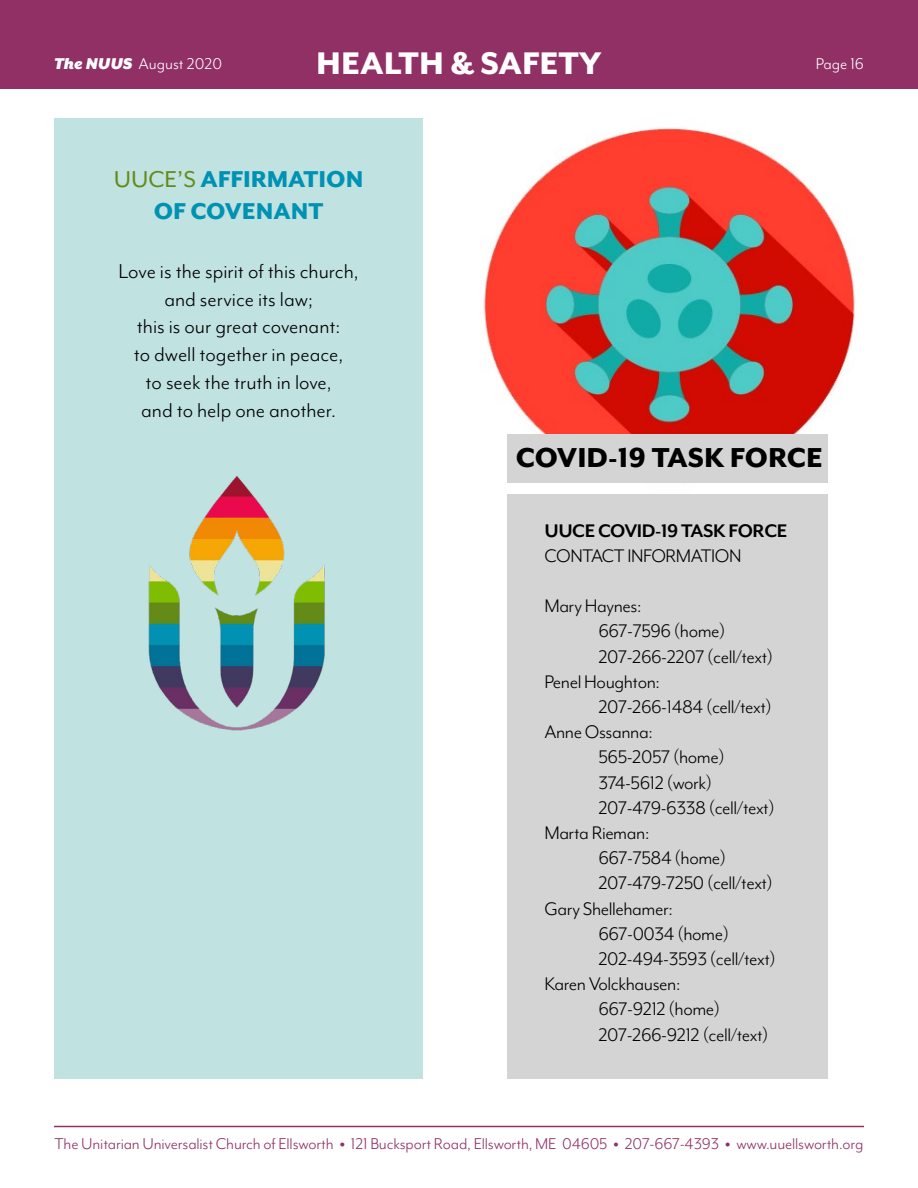
<style>
.page{position:relative;width:918px;height:1188px;background:#fff}
.page>*{position:absolute;margin:0;border:0;box-sizing:border-box;transform-origin:0 0}
.t1{font:800 36px "Mr Eaves Mod OT";color:#fff}
.t2{font:800 31.5px "Mr Eaves Mod OT";color:#000}
.t3{font:800 26.4px/31.7px "Mr Eaves Mod OT";color:#0092b3;text-align:center}
.t4{font:23.1px/27.8px "Mr Eaves Mod OT";color:#000;text-align:center}
.t5{font:21px "Mr Eaves Mod OT";letter-spacing:-.02em;color:#000}
.t6{font:700 21px "Mr Eaves Mod OT";letter-spacing:-.02em;color:#000}
.t7{font:18px "Mr Eaves Mod OT";letter-spacing:-.01em;color:#903065}
.t8{font:18px "Mr Eaves Mod OT";color:#fff}
.s1{font-family:"Mr Eaves XL San OT";font-weight:900;font-style:italic}
.s2{font-weight:400;color:#638b18}
.s3{font-weight:800}
</style>
<div class="page">
<div style="left:0;top:0;width:918px;height:88px;background:#903065"></div>
<hr style="left:54px;top:1126px;width:810px;height:1px;background:#903065">
<div style="left:507px;top:482px;width:321px;height:597px;background:#d4d4d4"></div>
<img style="left:483px;top:127px;width:373px;height:366px">
<div style="left:507px;top:434px;width:321px;height:48px;background:#d4d4d4"></div>
<div style="left:54px;top:118px;width:369px;height:961px;background:#c0e2e1"></div>
<img style="left:148px;top:475px;width:177px;height:256px">
<h1 class="t1" style="left:316px;top:44px;width:287px">HEALTH &amp; SAFETY</h1>
<p class="t8" style="left:54px;top:54px;width:170px"><span class="s1">The NUUS</span> August 2020</p>
<p class="t8" style="left:816px;top:54px;width:50px">Page 16</p>
<p class="t3" style="left:114px;top:164px;width:251px"><span class="s2">UUCE’S</span> AFFIRMATION<br>OF COVENANT</p>
<p class="t4" style="left:119px;top:258px;width:242px">Love is the spirit of this church, and service its law;<br>this is our great covenant:<br>to dwell together in peace,<br>to seek the truth in love,<br>and to help one another.</p>
<h2 class="t2" style="left:516px;top:440px;width:309px">COVID-19 TASK FORCE</h2>
<p class="t6" style="left:544px;top:519px;width:244px">UUCE COVID-19 TASK FORCE</p>
<p class="t5" style="left:544px;top:544px;width:199px">CONTACT INFORMATION</p>
<p class="t5" style="left:544px;top:595px;width:99px">Mary Haynes:</p>
<p class="t5" style="left:598px;top:620px;width:129px">667-7596 (home)</p>
<p class="t5" style="left:598px;top:645px;width:176px">207-266-2207 (cell/text)</p>
<p class="t5" style="left:544px;top:670px;width:117px">Penel Houghton:</p>
<p class="t5" style="left:598px;top:695px;width:175px">207-266-1484 (cell/text)</p>
<p class="t5" style="left:544px;top:721px;width:110px">Anne Ossanna:</p>
<p class="t5" style="left:598px;top:746px;width:128px">565-2057 (home)</p>
<p class="t5" style="left:598px;top:771px;width:115px">374-5612 (work)</p>
<p class="t5" style="left:598px;top:796px;width:178px">207-479-6338 (cell/text)</p>
<p class="t5" style="left:544px;top:821px;width:107px">Marta Rieman:</p>
<p class="t5" style="left:598px;top:847px;width:129px">667-7584 (home)</p>
<p class="t5" style="left:598px;top:872px;width:176px">207-479-7250 (cell/text)</p>
<p class="t5" style="left:544px;top:897px;width:130px">Gary Shellehamer:</p>
<p class="t5" style="left:598px;top:922px;width:132px">667-0034 (home)</p>
<p class="t5" style="left:598px;top:947px;width:179px">202-494-3593 (cell/text)</p>
<p class="t5" style="left:544px;top:973px;width:138px">Karen Volckhausen:</p>
<p class="t5" style="left:598px;top:998px;width:123px">667-9212 (home)</p>
<p class="t5" style="left:598px;top:1023px;width:172px">207-266-9212 (cell/text)</p>
<p class="t7" style="left:55px;top:1134px;width:810px">The Unitarian Universalist Church of Ellsworth <span class="s3">•</span> 121 Bucksport Road, Ellsworth, ME 04605 <span class="s3">•</span> 207-667-4393 <span class="s3">•</span> www.uuellsworth.org</p>
</div>
